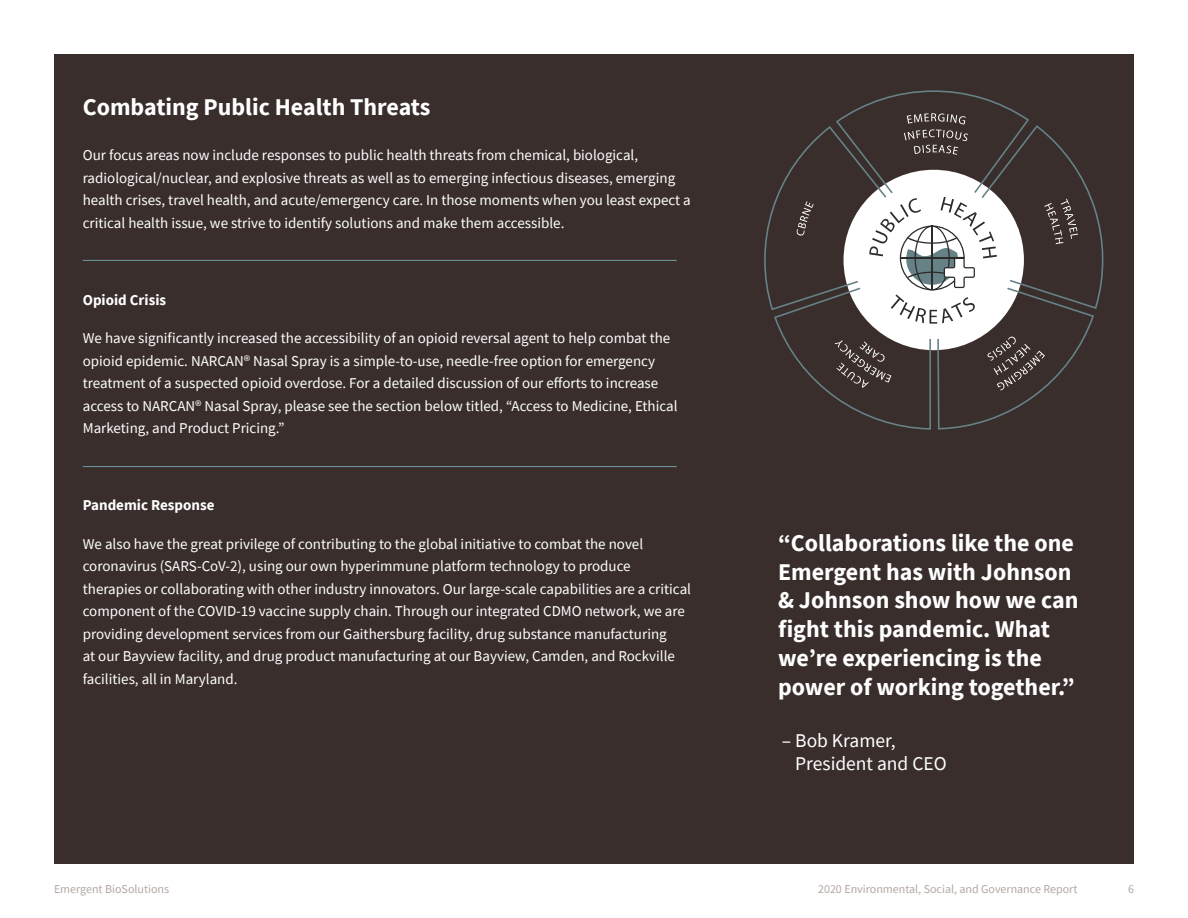
<style>
.page{position:relative;width:1188px;height:918px;background:#fff}
.page>*{position:absolute;margin:0;border:0;box-sizing:border-box;transform-origin:0 0}
.Pull_Quote{font:700 24px/28.8px "Source Sans Pro";color:#fff}
.Pull_Quote-2{font:19.5px/23.4px "Source Sans Pro";color:#fff}
._9_Content_black_Sou{font:15px/22.5px "Source Sans Pro";color:#fff}
._9_Content_black_Sou-2{font:700 15px "Source Sans Pro";color:#fff}
.t1{font:12px "Source Sans Pro";color:#b4a7a2}
</style>
<div class="page">
<div style="left:54px;top:54px;width:1080px;height:810px;background:#392e2c"></div>
<hr style="left:83px;top:260px;width:594px;height:1px;background:#6d9aa4">
<hr style="left:83px;top:466px;width:594px;height:1px;background:#6d9aa4">
<svg style="left:764px;top:90px;width:340px;height:340px"></svg>
<p class="Pull_Quote" style="left:83px;top:92px;width:349px">Combating Public Health Threats</p>
<p class="_9_Content_black_Sou" style="left:83px;top:144px;width:610px">Our focus areas now include responses to public health threats from chemical, biological, radiological/nuclear, and explosive threats as well as to emerging infectious diseases, emerging health crises, travel health, and acute/emergency care. In those moments when you least expect a critical health issue, we strive to identify solutions and make them accessible.</p>
<p class="_9_Content_black_Sou-2" style="left:83px;top:290px;width:85px">Opioid Crisis</p>
<p class="_9_Content_black_Sou" style="left:83px;top:327px;width:596px">We have significantly increased the accessibility of an opioid reversal agent to help combat the opioid epidemic. NARCAN® Nasal Spray is a simple-to-use, needle-free option for emergency treatment of a suspected opioid overdose. For a detailed discussion of our efforts to increase access to NARCAN® Nasal Spray, please see the section below titled, “Access to Medicine, Ethical Marketing, and Product Pricing.”</p>
<p class="_9_Content_black_Sou-2" style="left:83px;top:495px;width:133px">Pandemic Response</p>
<p class="_9_Content_black_Sou" style="left:83px;top:533px;width:610px">We also have the great privilege of contributing to the global initiative to combat the novel coronavirus (SARS-CoV-2), using our own hyperimmune platform technology to produce therapies or collaborating with other industry innovators. Our large-scale capabilities are a critical component of the COVID-19 vaccine supply chain. Through our integrated CDMO network, we are providing development services from our Gaithersburg facility, drug substance manufacturing<br>at our Bayview facility, and drug product manufacturing at our Bayview, Camden, and Rockville facilities, all in Maryland.</p>
<p class="Pull_Quote" style="left:778px;top:528px;width:302px">“Collaborations like the one<br>Emergent has with Johnson &amp; Johnson show how we can fight this pandemic. What we’re experiencing is the power of working together.”</p>
<p class="Pull_Quote-2" style="left:795px;top:729px;width:153px;text-indent:-13px">– Bob Kramer,<br>President and CEO</p>
<p class="t1" style="left:54px;top:881px;width:117px">Emergent BioSolutions</p>
<p class="t1" style="left:818px;top:881px;width:261px">2020 Environmental, Social, and Governance Report</p>
<p class="t1" style="left:1128px;top:881px;width:7px">6</p>
</div>
